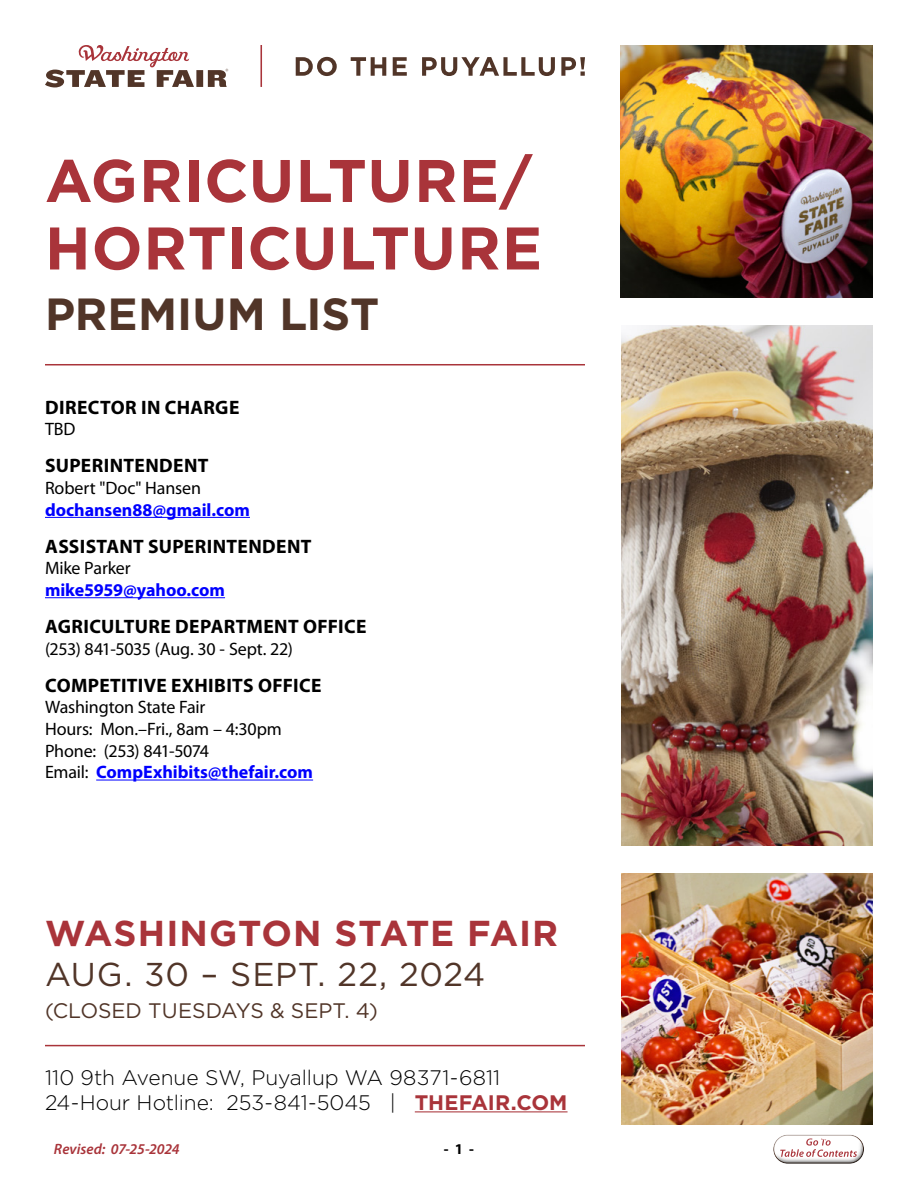
<style>
.page{position:relative;width:918px;height:1188px;background:#fff}
.page>*{position:absolute;margin:0;border:0;box-sizing:border-box;transform-origin:0 0}
.t1{font:700 60px/67.5px "Gotham";letter-spacing:.015em;color:#a9343a}
.t2{font:700 45px "Gotham";color:#513528}
.t3{font:700 36px "Gotham";letter-spacing:.025em;color:#a9343a}
.t4{font:33px "Gotham";letter-spacing:.02em;color:#513528}
.t5{font:300 21px/25.2px "Gotham";letter-spacing:-.005em;color:#000}
.t6{font:21px "Gotham";letter-spacing:-.005em;color:#513528}
.t7{font:700 19.5px "Myriad Pro";letter-spacing:.02em;color:#000}
.t8{font:18px/21.6px "Myriad Pro";letter-spacing:-.01em;color:#000}
.t9{font:700 18px "Myriad Pro";color:#00f}
.t10{font:italic 600 15px "Myriad Pro";letter-spacing:-.005em;color:#a9343a}
.t11{font:700 15px "Myriad Pro";color:#000}
.s1{font-weight:700;color:#00f}
.s2{font-weight:700;color:#a9343a}
</style>
<div class="page">
<div style="left:766px;top:1127px;width:100px;height:31px;background:#fff;opacity:.75"></div>
<div style="left:769px;top:1136px;width:102px;height:34px;background:#000;opacity:.75"></div>
<hr style="left:45px;top:1045px;width:540px;height:1px;background:#a9343a">
<hr style="left:415px;top:1111px;width:153px;height:1px;background:#a9343a">
<svg style="left:260px;top:45px;width:2px;height:42px"></svg>
<svg style="left:296px;top:57px;width:41px;height:19px"></svg>
<svg style="left:351px;top:57px;width:35px;height:19px"></svg>
<svg style="left:393px;top:57px;width:14px;height:19px"></svg>
<svg style="left:422px;top:57px;width:133px;height:19px"></svg>
<svg style="left:561px;top:57px;width:24px;height:19px"></svg>
<svg style="left:45px;top:45px;width:183px;height:42px"></svg>
<hr style="left:45px;top:364px;width:540px;height:1px;background:#a9343a">
<hr style="left:45px;top:517px;width:205px;height:1px;background:#00f">
<hr style="left:45px;top:597px;width:180px;height:1px;background:#00f">
<hr style="left:96px;top:780px;width:217px;height:1px;background:#00f">
<img style="left:621px;top:325px;width:252px;height:521px">
<img style="left:621px;top:874px;width:252px;height:251px">
<img style="left:621px;top:46px;width:252px;height:251px">
<h1 class="t1" style="left:45px;top:147px;width:499px">AGRICULTURE/<br>HORTICULTURE</h1>
<h2 class="t2" style="left:45px;top:284px;width:336px">PREMIUM LIST</h2>
<p class="t7" style="left:45px;top:394px;width:196px">DIRECTOR IN CHARGE</p>
<p class="t8" style="left:45px;top:418px;width:32px">TBD</p>
<p class="t7" style="left:45px;top:453px;width:165px">SUPERINTENDENT</p>
<p class="t8" style="left:45px;top:477px;width:158px">Robert "Doc" Hansen</p>
<p class="t9" style="left:45px;top:498px;width:206px">dochansen88@gmail.com</p>
<p class="t7" style="left:45px;top:533px;width:268px">ASSISTANT SUPERINTENDENT</p>
<p class="t8" style="left:45px;top:557px;width:87px">Mike Parker</p>
<p class="t9" style="left:45px;top:578px;width:182px">mike5959@yahoo.com</p>
<p class="t7" style="left:45px;top:614px;width:323px">AGRICULTURE DEPARTMENT OFFICE</p>
<p class="t8" style="left:45px;top:638px;width:250px">(253) 841-5035 (Aug. 30 - Sept. 22)</p>
<p class="t7" style="left:45px;top:673px;width:278px">COMPETITIVE EXHIBITS OFFICE</p>
<p class="t8" style="left:45px;top:696px;width:270px">Washington State Fair<br>Hours: Mon.–Fri., 8am – 4:30pm<br>Phone: (253) 841-5074<br>Email: <span class="s1">CompExhibits@thefair.com</span></p>
<h3 class="t3" style="left:45px;top:910px;width:515px">WASHINGTON STATE FAIR</h3>
<h3 class="t4" style="left:45px;top:953px;width:442px">AUG. 30 – SEPT. 22, 2024</h3>
<p class="t6" style="left:45px;top:997px;width:335px">(CLOSED TUESDAYS &amp; SEPT. 4)</p>
<p class="t5" style="left:45px;top:1064px;width:524px">110 9th Avenue SW, Puyallup WA 98371-6811<br>24-Hour Hotline: 253-841-5045 | <span class="s2">THEFAIR.COM</span></p>
<p class="t10" style="left:54px;top:1139px;width:127px">Revised: 07-25-2024</p>
<p class="t11" style="left:444px;top:1139px;width:32px">- 1 -</p>
</div>
